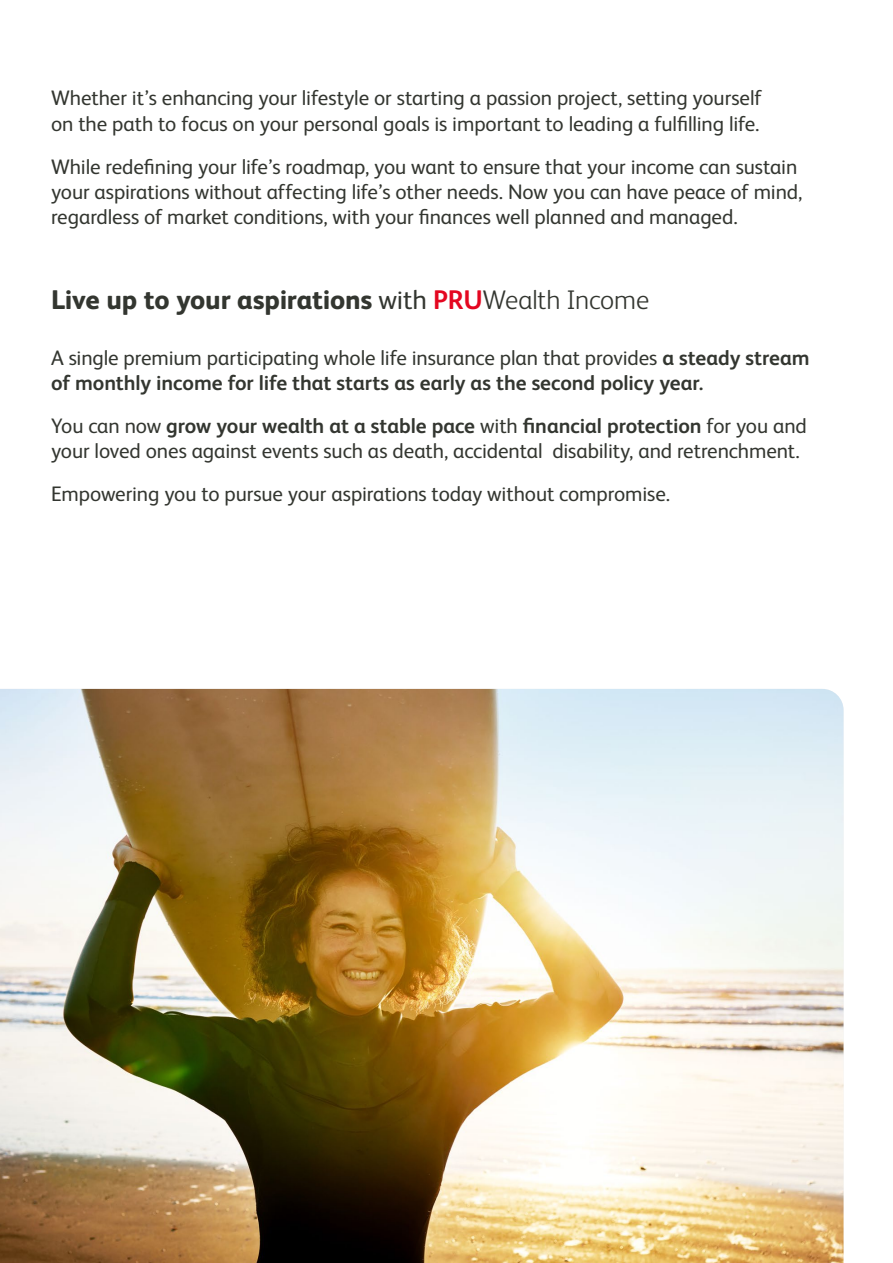
<style>
.page{position:relative;width:893px;height:1263px;background:#fff}
.page>*{position:absolute;margin:0;border:0;box-sizing:border-box;transform-origin:0 0}
.t1{font:800 27px "FS Albert";letter-spacing:-.01em;color:#333630}
.t2{font:21px/25.2px "FS Albert";letter-spacing:-.005em;color:#333630}
.t3{font:700 21px/25.2px "FS Albert";letter-spacing:-.005em;color:#333630}
.s1{font-weight:400}
.s2{font-weight:700;color:#e40620}
.s3{font-weight:300}
.s4{font-weight:700}
</style>
<div class="page">
<img style="left:0;top:689px;width:843px;height:574px">
<p class="t2" style="left:51px;top:85px;width:712px">Whether it’s enhancing your lifestyle or starting a passion project, setting yourself on the path to focus on your personal goals is important to leading a fulfilling life.</p>
<p class="t2" style="left:51px;top:153px;width:753px">While redefining your life’s roadmap, you want to ensure that your income can sustain your aspirations without affecting life’s other needs. Now you can have peace of mind, regardless of market conditions, with your finances well planned and managed.</p>
<p class="t1" style="left:51px;top:280px;width:600px">Live up to your aspirations <span class="s1">with</span> <span class="s2">PRU</span><span class="s3">Wealth Income</span></p>
<p class="t3" style="left:51px;top:344px;width:760px"><span class="s1">A single premium participating whole life insurance plan that provides</span> a steady stream of monthly income for life that starts as early as the second policy year.</p>
<p class="t2" style="left:51px;top:412px;width:757px">You can now <span class="s4">grow your wealth at a stable pace</span> with <span class="s4">financial protection</span> for you and your loved ones against events such as death, accidental disability, and retrenchment.</p>
<p class="t2" style="left:51px;top:481px;width:620px">Empowering you to pursue your aspirations today without compromise.</p>
</div>
